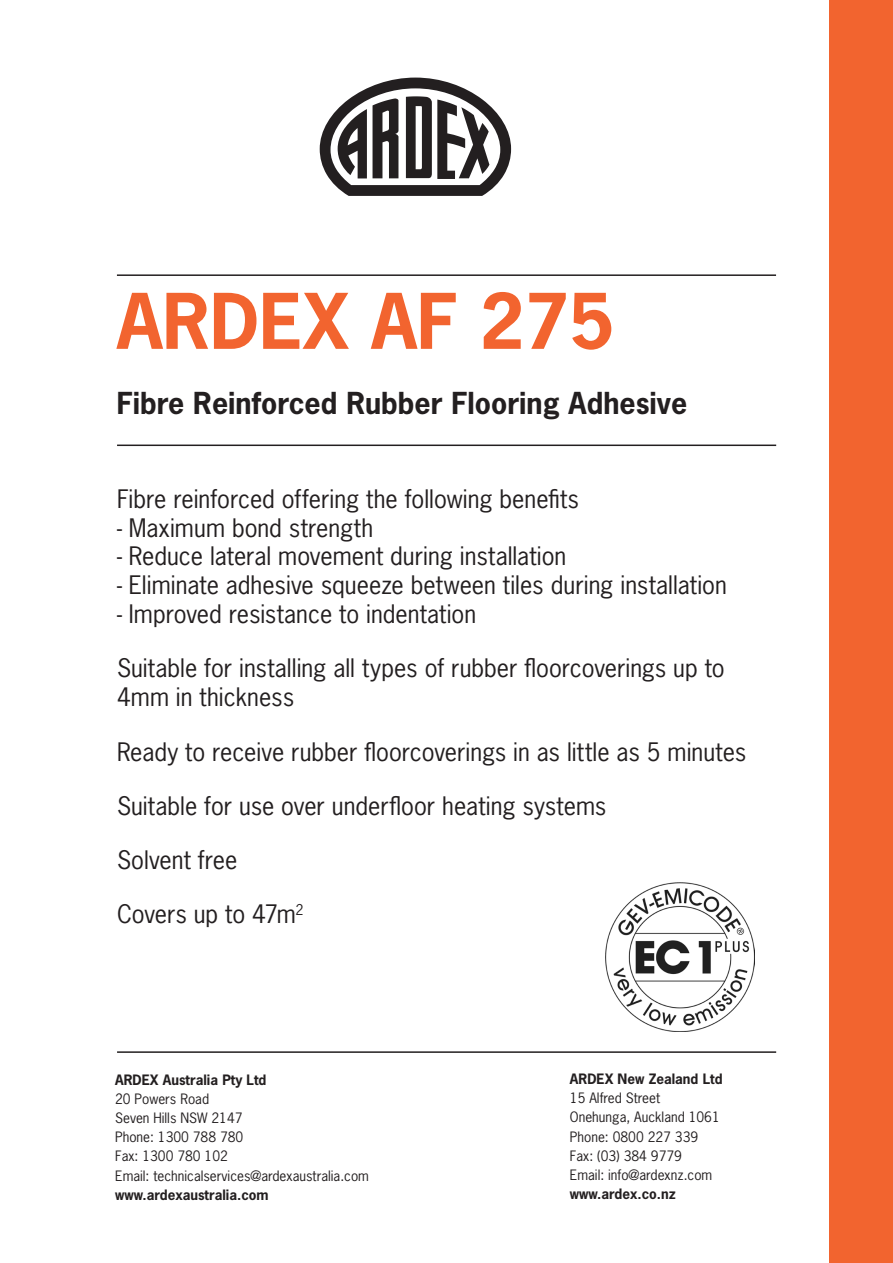
<style>
.page{position:relative;width:893px;height:1263px;background:#fff}
.page>*{position:absolute;margin:0;border:0;box-sizing:border-box;transform-origin:0 0}
.Paragraph_Style_2{font:700 72px "News Gothic Std";color:#f2642f}
.Paragraph_Style_1{font:700 28.5px "News Gothic Std";color:#231f20}
.Paragraph_Style_1-2{font:24px/28.8px "News Gothic Std";color:#231f20}
.Paragraph_Style_5{font:13.5px "News Gothic Std";color:#231f20}
.Paragraph_Style_5-2{font:700 13.5px "News Gothic Std";color:#231f20}
.Paragraph_Style_1-3{font:700 13.5px "News Gothic Std";color:#231f20}
</style>
<div class="page">
<div style="left:829px;top:0;width:64px;height:1263px;background:#f2642f"></div>
<svg style="left:320px;top:78px;width:191px;height:118px"></svg>
<hr style="left:117px;top:274px;width:659px;height:2px;background:#231f20">
<hr style="left:117px;top:444px;width:659px;height:2px;background:#231f20">
<hr style="left:117px;top:1051px;width:659px;height:2px;background:#231f20">
<img style="left:606px;top:883px;width:149px;height:148px">
<p class="Paragraph_Style_2" style="left:117px;top:274px;width:499px">ARDEX AF 275</p>
<p class="Paragraph_Style_1" style="left:117px;top:384px;width:572px">Fibre Reinforced Rubber Flooring Adhesive</p>
<p class="Paragraph_Style_1-2" style="left:117px;top:484px;width:464px">Fibre reinforced offering the following benefits</p>
<p class="Paragraph_Style_1-2" style="left:117px;top:513px;width:258px">- Maximum bond strength</p>
<p class="Paragraph_Style_1-2" style="left:117px;top:542px;width:451px">- Reduce lateral movement during installation</p>
<p class="Paragraph_Style_1-2" style="left:117px;top:571px;width:611px">- Eliminate adhesive squeeze between tiles during installation</p>
<p class="Paragraph_Style_1-2" style="left:117px;top:599px;width:361px">- Improved resistance to indentation</p>
<p class="Paragraph_Style_1-2" style="left:117px;top:654px;width:609px">Suitable for installing all types of rubber floorcoverings up to<br>4mm in thickness</p>
<p class="Paragraph_Style_1-2" style="left:117px;top:737px;width:631px">Ready to receive rubber floorcoverings in as little as 5 minutes</p>
<p class="Paragraph_Style_1-2" style="left:117px;top:791px;width:491px">Suitable for use over underfloor heating systems</p>
<p class="Paragraph_Style_1-2" style="left:117px;top:845px;width:122px">Solvent free</p>
<p class="Paragraph_Style_1-2" style="left:117px;top:900px;width:188px">Covers up to 47m<sup>2</sup></p>
<p class="Paragraph_Style_5-2" style="left:115px;top:1070px;width:153px">ARDEX Australia Pty Ltd</p>
<p class="Paragraph_Style_5" style="left:115px;top:1090px;width:96px">20 Powers Road</p>
<p class="Paragraph_Style_5" style="left:115px;top:1109px;width:129px">Seven Hills NSW 2147</p>
<p class="Paragraph_Style_5" style="left:115px;top:1128px;width:130px">Phone: 1300 788 780</p>
<p class="Paragraph_Style_5" style="left:115px;top:1147px;width:114px">Fax: 1300 780 102</p>
<p class="Paragraph_Style_5" style="left:115px;top:1167px;width:255px">Email: technicalservices@ardexaustralia.com</p>
<p class="Paragraph_Style_1-3" style="left:115px;top:1186px;width:155px">www.ardexaustralia.com</p>
<p class="Paragraph_Style_5-2" style="left:570px;top:1070px;width:154px">ARDEX New Zealand Ltd</p>
<p class="Paragraph_Style_5" style="left:570px;top:1089px;width:92px">15 Alfred Street</p>
<p class="Paragraph_Style_5" style="left:570px;top:1108px;width:151px">Onehunga, Auckland 1061</p>
<p class="Paragraph_Style_5" style="left:570px;top:1128px;width:130px">Phone: 0800 227 339</p>
<p class="Paragraph_Style_5" style="left:570px;top:1147px;width:114px">Fax: (03) 384 9779</p>
<p class="Paragraph_Style_5" style="left:570px;top:1166px;width:144px">Email: info@ardexnz.com</p>
<p class="Paragraph_Style_1-3" style="left:570px;top:1185px;width:107px">www.ardex.co.nz</p>
</div>
